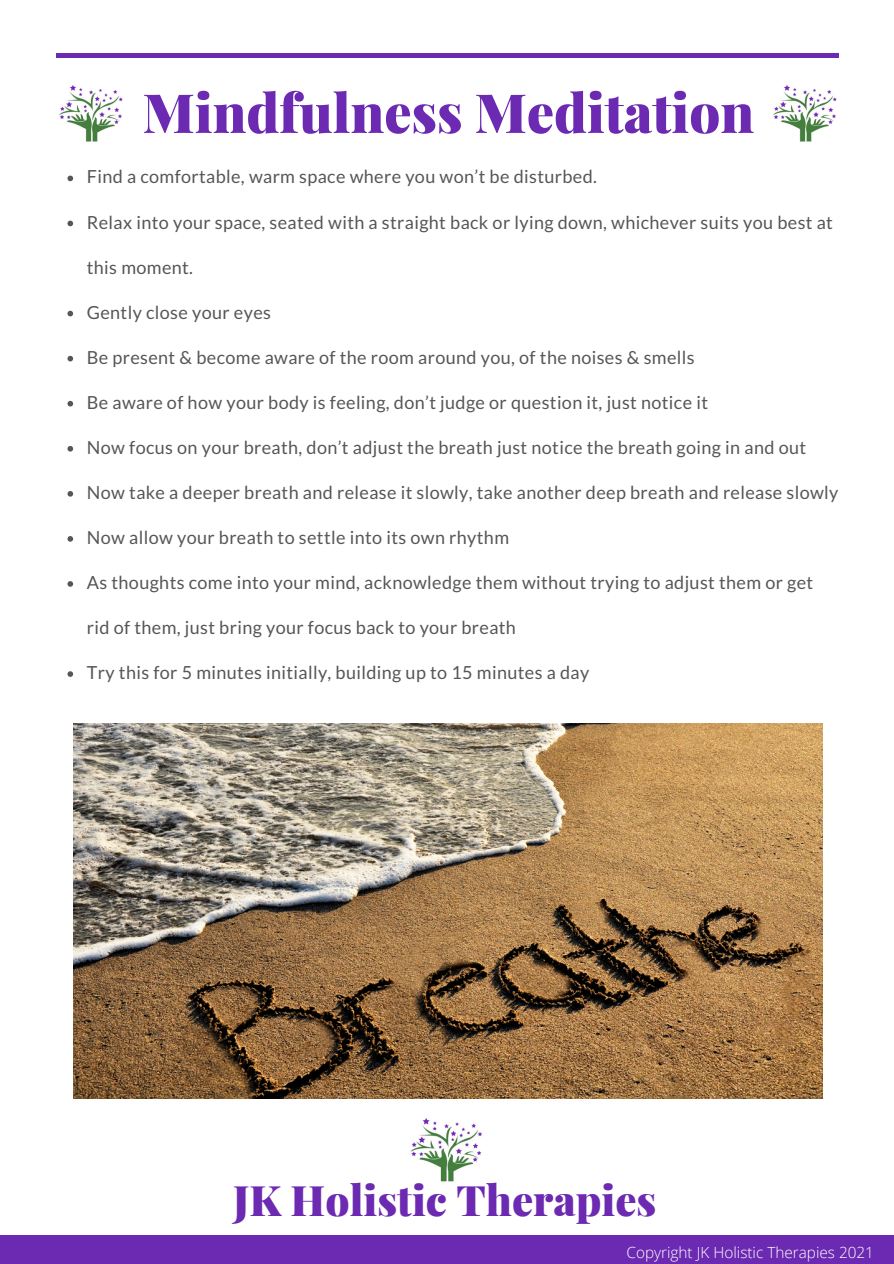
<style>
.page{position:relative;width:894px;height:1264px;background:#fff}
.page>*{position:absolute;margin:0;border:0;box-sizing:border-box;transform-origin:0 0}
.t1{font:900 54px "Playfair Display";color:#6c29b1}
.t2{font:900 42px "Playfair Display";color:#6c29b1}
.t3{font:18px "Lato";letter-spacing:.02em;color:#565656}
.t4{font:300 15.3px "Open Sans";color:#fff}
</style>
<div class="page">
<svg style="left:67px;top:176px;width:6px;height:5px"></svg>
<svg style="left:67px;top:221px;width:6px;height:5px"></svg>
<svg style="left:67px;top:311px;width:6px;height:5px"></svg>
<svg style="left:67px;top:356px;width:6px;height:5px"></svg>
<svg style="left:67px;top:401px;width:6px;height:5px"></svg>
<svg style="left:67px;top:446px;width:6px;height:5px"></svg>
<svg style="left:67px;top:491px;width:6px;height:5px"></svg>
<svg style="left:67px;top:536px;width:6px;height:5px"></svg>
<svg style="left:67px;top:581px;width:6px;height:5px"></svg>
<svg style="left:67px;top:671px;width:6px;height:6px"></svg>
<div style="left:56px;top:53px;width:782px;height:5px;background:#6c29b1"></div>
<div style="left:0;top:1235px;width:893px;height:28px;background:#6c29b1"></div>
<img style="left:773px;top:85px;width:64px;height:57px">
<img style="left:59px;top:85px;width:64px;height:57px">
<img style="left:410px;top:1118px;width:72px;height:64px">
<img style="left:74px;top:723px;width:748px;height:375px">
<p class="t1" style="left:142px;top:75px;width:613px">Mindfulness Meditation</p>
<p class="t3" style="left:87px;top:166px;width:511px">Find a comfortable, warm space where you won’t be disturbed.</p>
<p class="t3" style="left:87px;top:211px;width:747px">Relax into your space, seated with a straight back or lying down, whichever suits you best at</p>
<p class="t3" style="left:87px;top:256px;width:108px">this moment.</p>
<p class="t3" style="left:87px;top:301px;width:185px">Gently close your eyes</p>
<p class="t3" style="left:87px;top:346px;width:609px">Be present &amp; become aware of the room around you, of the noises &amp; smells</p>
<p class="t3" style="left:87px;top:391px;width:622px">Be aware of how your body is feeling, don’t judge or question it, just notice it</p>
<p class="t3" style="left:87px;top:436px;width:720px">Now focus on your breath, don’t adjust the breath just notice the breath going in and out</p>
<p class="t3" style="left:87px;top:481px;width:753px">Now take a deeper breath and release it slowly, take another deep breath and release slowly</p>
<p class="t3" style="left:87px;top:526px;width:423px">Now allow your breath to settle into its own rhythm</p>
<p class="t3" style="left:87px;top:571px;width:727px">As thoughts come into your mind, acknowledge them without trying to adjust them or get</p>
<p class="t3" style="left:87px;top:616px;width:430px">rid of them, just bring your focus back to your breath</p>
<p class="t3" style="left:87px;top:661px;width:504px">Try this for 5 minutes initially, building up to 15 minutes a day</p>
<p class="t2" style="left:233px;top:1170px;width:424px">JK Holistic Therapies</p>
<p class="t4" style="left:626px;top:1241px;width:249px">Copyright JK Holistic Therapies 2021</p>
</div>
